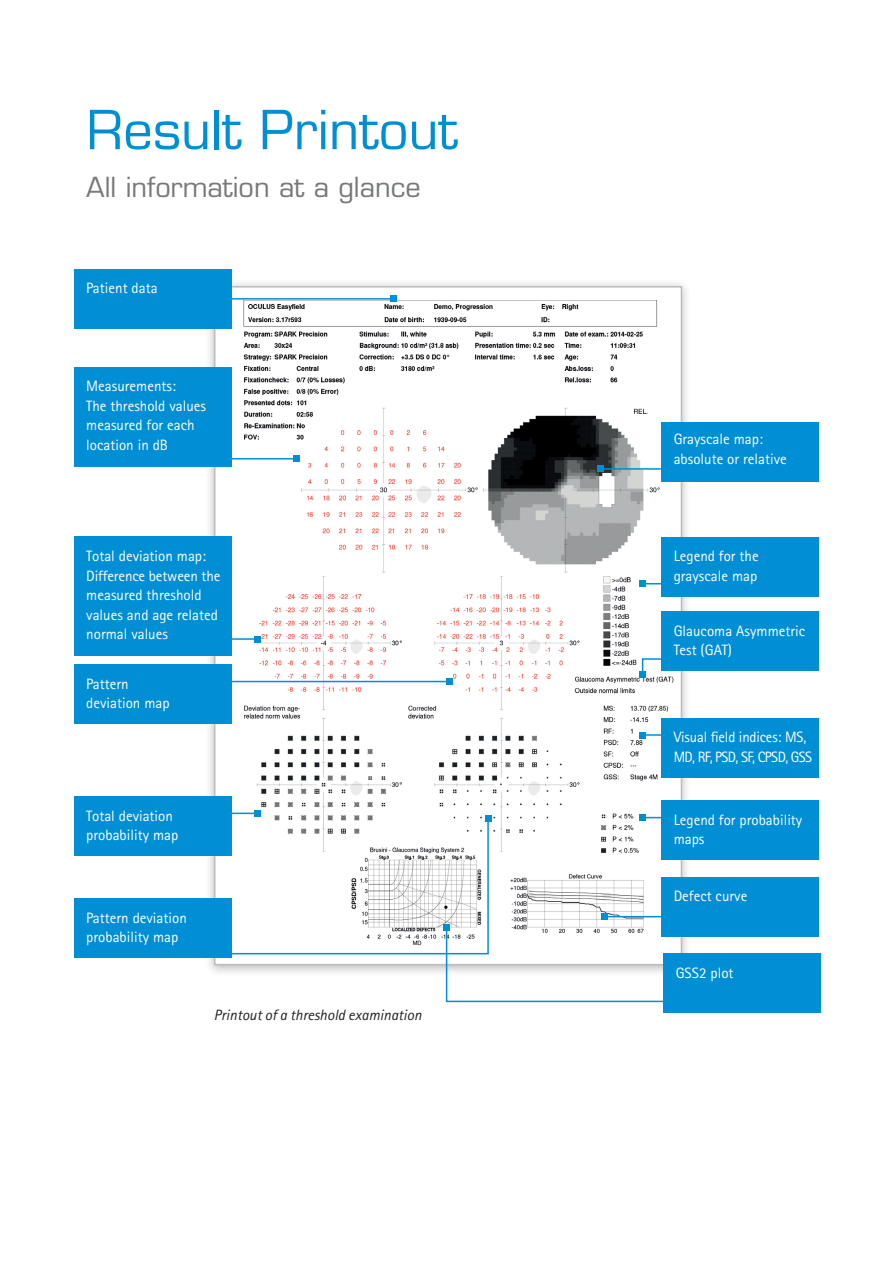
<style>
.page{position:relative;width:894px;height:1264px;background:#fff}
.page>*{position:absolute;margin:0;border:0;box-sizing:border-box;transform-origin:0 0}
.t1{font:52.5px "Eurostile";color:#008fd5}
.t2{font:27px "Eurostile";color:#76787b}
.t3{font:15px/19.5px "Rotis Sans Serif";color:#fff}
.t4{font:italic 15px "Rotis Sans Serif";color:#231f20}
</style>
<div class="page">
<div style="left:204px;top:279px;width:487px;height:698px;background:#231f20;opacity:.3"></div>
<div style="left:214px;top:286px;width:467px;height:679px;background:#fff;border:2px solid #bcbdc0"></div>
<img style="left:243px;top:301px;width:434px;height:509px">
<hr style="left:150px;top:458px;width:146px;height:1px;background:#008fd5">
<svg style="left:293px;top:456px;width:6px;height:6px"></svg>
<div style="left:74px;top:367px;width:158px;height:100px;background:#008fd5"></div>
<hr style="left:599px;top:468px;width:146px;height:2px;background:#008fd5">
<svg style="left:596px;top:466px;width:6px;height:6px"></svg>
<div style="left:661px;top:422px;width:157px;height:60px;background:#008fd5"></div>
<hr style="left:112px;top:638px;width:145px;height:2px;background:#008fd5">
<svg style="left:254px;top:636px;width:6px;height:6px"></svg>
<div style="left:74px;top:537px;width:158px;height:119px;background:#008fd5"></div>
<hr style="left:197px;top:681px;width:252px;height:1px;background:#008fd5">
<svg style="left:446px;top:678px;width:6px;height:6px"></svg>
<div style="left:74px;top:664px;width:158px;height:60px;background:#008fd5"></div>
<div style="left:74px;top:796px;width:158px;height:60px;background:#008fd5"></div>
<div style="left:74px;top:898px;width:158px;height:60px;background:#008fd5"></div>
<div style="left:661px;top:801px;width:157px;height:59px;background:#008fd5"></div>
<div style="left:661px;top:877px;width:157px;height:60px;background:#008fd5"></div>
<hr style="left:642px;top:734px;width:146px;height:2px;background:#008fd5">
<svg style="left:639px;top:732px;width:6px;height:6px"></svg>
<div style="left:661px;top:718px;width:157px;height:59px;background:#008fd5"></div>
<hr style="left:642px;top:583px;width:146px;height:1px;background:#008fd5">
<svg style="left:639px;top:581px;width:6px;height:6px"></svg>
<div style="left:661px;top:537px;width:157px;height:59px;background:#008fd5"></div>
<hr style="left:202px;top:298px;width:192px;height:2px;background:#008fd5">
<svg style="left:391px;top:296px;width:6px;height:6px"></svg>
<div style="left:74px;top:269px;width:158px;height:60px;background:#008fd5"></div>
<svg style="left:639px;top:657px;width:35px;height:20px"></svg>
<div style="left:661px;top:612px;width:157px;height:59px;background:#008fd5"></div>
<div style="left:663px;top:954px;width:157px;height:59px;background:#008fd5"></div>
<svg style="left:204px;top:810px;width:547px;height:193px"></svg>
<h1 class="t1" style="left:86px;top:98px;width:373px">Result Printout</h1>
<h2 class="t2" style="left:86px;top:171px;width:336px">All information at a glance</h2>
<p class="t3" style="left:86px;top:278px;width:73px">Patient data</p>
<p class="t3" style="left:86px;top:376px;width:121px">Measurements:<br>The threshold values measured for each location in dB</p>
<p class="t3" style="left:86px;top:546px;width:136px">Total deviation map:<br>Difference between the measured threshold values and age related normal values</p>
<p class="t3" style="left:86px;top:674px;width:85px">Pattern deviation map</p>
<p class="t3" style="left:86px;top:806px;width:93px">Total deviation probability map</p>
<p class="t3" style="left:86px;top:908px;width:102px">Pattern deviation probability map</p>
<p class="t4" style="left:214px;top:1006px;width:209px">Printout of a threshold examination</p>
<p class="t3" style="left:673px;top:429px;width:115px">Grayscale map: absolute or relative</p>
<p class="t3" style="left:673px;top:546px;width:86px">Legend for the grayscale map</p>
<p class="t3" style="left:673px;top:621px;width:133px">Glaucoma Asymmetric<br>Test (GAT)</p>
<p class="t3" style="left:673px;top:727px;width:140px">Visual field indices: MS,<br>MD, RF, PSD, SF, CPSD, GSS</p>
<p class="t3" style="left:673px;top:810px;width:130px">Legend for probability maps</p>
<p class="t3" style="left:673px;top:886px;width:75px">Defect curve</p>
<p class="t3" style="left:675px;top:963px;width:59px">GSS2 plot</p>
</div>
